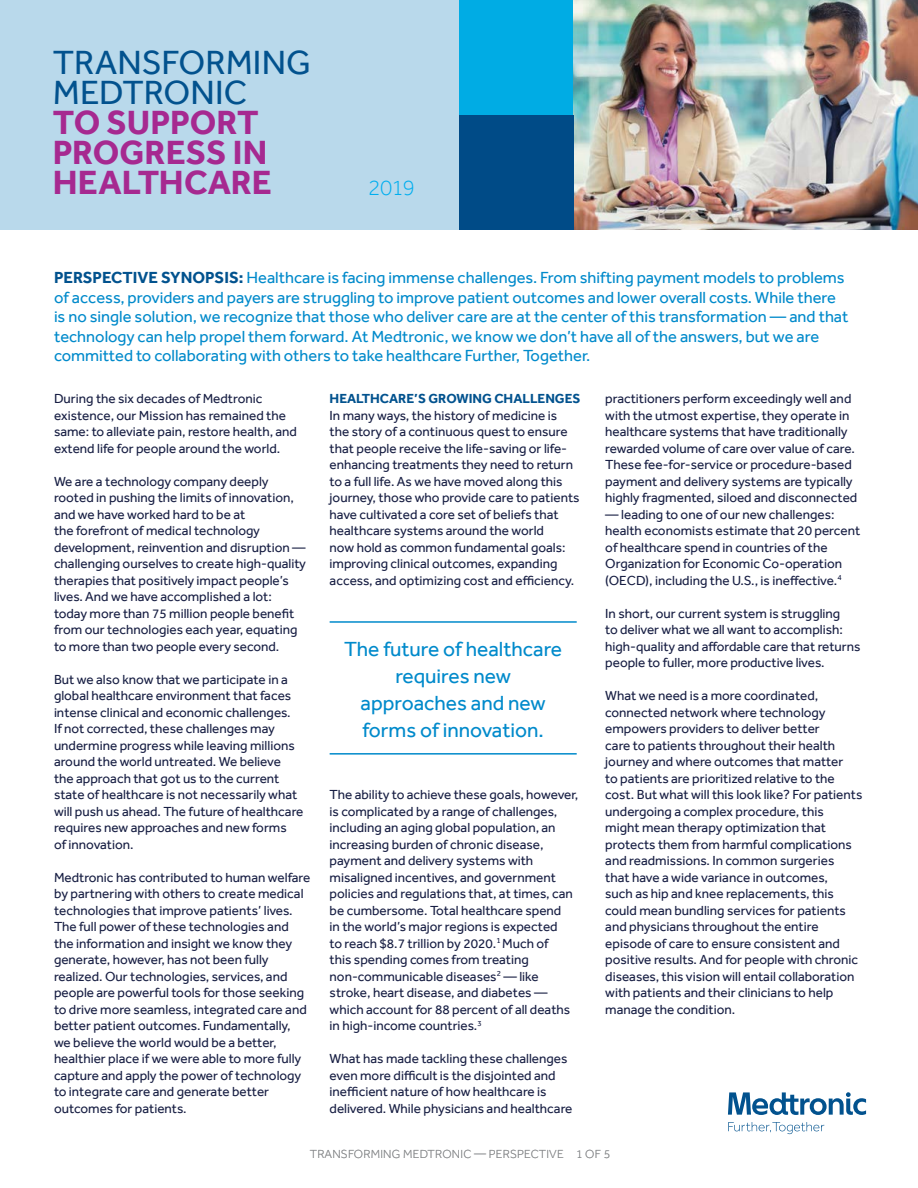
<style>
.page{position:relative;width:918px;height:1188px;background:#fff}
.page>*{position:absolute;margin:0;border:0;box-sizing:border-box;transform-origin:0 0}
.t1{font:700 34.5px/30px "Effra";color:#a62990}
.t2{font:34.5px/30px "Effra";color:#02528e}
.t3{font:300 22.5px "Effra";color:#00aeef}
.t4{font:21px/27px "Effra";color:#008acb;text-align:center}
.t5{font:16.5px/19.5px "Effra";color:#008acb}
.t6{font:13.5px/16.5px "Effra";color:#171e43}
.t7{font:700 13.5px "Effra";color:#02528e}
.t8{font:300 12px "Effra";letter-spacing:.02em;color:#8a8c8e}
.s1{font-weight:700;color:#02528e}
</style>
<div class="page">
<div style="left:459px;top:0;width:115px;height:116px;background:#00ace4"></div>
<div style="left:0;top:0;width:459px;height:230px;background:#b9d9eb"></div>
<img style="left:573px;top:0;width:345px;height:229px">
<div style="left:459px;top:115px;width:115px;height:114px;background:#004b87"></div>
<hr style="left:330px;top:621px;width:247px;height:2px;background:#008acb">
<hr style="left:330px;top:753px;width:247px;height:2px;background:#008acb">
<svg style="left:728px;top:1092px;width:138px;height:42px"></svg>
<h1 class="t2" style="left:53px;top:47px;width:260px">TRANSFORMING<br>MEDTRONIC</h1>
<h1 class="t1" style="left:53px;top:107px;width:221px">TO SUPPORT<br>PROGRESS IN<br>HEALTHCARE</h1>
<h2 class="t3" style="left:368px;top:175px;width:48px">2019</h2>
<p class="t5" style="left:54px;top:268px;width:796px"><span class="s1">PERSPECTIVE SYNOPSIS:</span> Healthcare is facing immense challenges. From shifting payment models to problems of access, providers and payers are struggling to improve patient outcomes and lower overall costs. While there is no single solution, we recognize that those who deliver care are at the center of this transformation — and that technology can help propel them forward. At Medtronic, we know we don’t have all of the answers, but we are committed to collaborating with others to take healthcare Further, Together.</p>
<p class="t6" style="left:54px;top:390px;width:245px">During the six decades of Medtronic existence, our Mission has remained the same: to alleviate pain, restore health, and extend life for people around the world.</p>
<p class="t6" style="left:54px;top:473px;width:254px">We are a technology company deeply rooted in pushing the limits of innovation, and we have worked hard to be at<br>the forefront of medical technology development, reinvention and disruption — challenging ourselves to create high-quality therapies that positively impact people’s lives. And we have accomplished a lot: today more than 75 million people benefit from our technologies each year, equating to more than two people every second.</p>
<p class="t6" style="left:54px;top:671px;width:251px">But we also know that we participate in a global healthcare environment that faces intense clinical and economic challenges.<br>If not corrected, these challenges may undermine progress while leaving millions around the world untreated. We believe the approach that got us to the current state of healthcare is not necessarily what will push us ahead. The future of healthcare requires new approaches and new forms<br>of innovation.</p>
<p class="t6" style="left:54px;top:869px;width:258px">Medtronic has contributed to human welfare by partnering with others to create medical technologies that improve patients’ lives.<br>The full power of these technologies and the information and insight we know they generate, however, has not been fully realized. Our technologies, services, and people are powerful tools for those seeking to drive more seamless, integrated care and better patient outcomes. Fundamentally, we believe the world would be a better, healthier place if we were able to more fully capture and apply the power of technology to integrate care and generate better outcomes for patients.</p>
<p class="t7" style="left:330px;top:390px;width:252px">HEALTHCARE’S GROWING CHALLENGES</p>
<p class="t6" style="left:330px;top:407px;width:251px">In many ways, the history of medicine is the story of a continuous quest to ensure that people receive the life-saving or life&shy;enhancing treatments they need to return to a full life. As we have moved along this journey, those who provide care to patients have cultivated a core set of beliefs that healthcare systems around the world<br>now hold as common fundamental goals: improving clinical outcomes, expanding access, and optimizing cost and efficiency.</p>
<h3 class="t4" style="left:344px;top:635px;width:219px">The future of healthcare requires new approaches and new forms of innovation.</h3>
<p class="t6" style="left:330px;top:786px;width:250px">The ability to achieve these goals, however, is complicated by a range of challenges, including an aging global population, an increasing burden of chronic disease, payment and delivery systems with misaligned incentives, and government policies and regulations that, at times, can be cumbersome. Total healthcare spend<br>in the world’s major regions is expected<br>to reach $8.7 trillion by 2020.<sup>1</sup> Much of<br>this spending comes from treating non-communicable diseases<sup>2</sup> — like stroke, heart disease, and diabetes — which account for 88 percent of all deaths in high-income countries.<sup>3</sup></p>
<p class="t6" style="left:330px;top:1050px;width:244px">What has made tackling these challenges even more difficult is the disjointed and inefficient nature of how healthcare is delivered. While physicians and healthcare</p>
<p class="t6" style="left:605px;top:390px;width:254px">practitioners perform exceedingly well and with the utmost expertise, they operate in healthcare systems that have traditionally rewarded volume of care over value of care.<br>These fee-for-service or procedure-based payment and delivery systems are typically highly fragmented, siloed and disconnected</p>
<p class="t6" style="left:605px;top:506px;width:256px">— leading to one of our new challenges: health economists estimate that 20 percent of healthcare spend in countries of the Organization for Economic Co-operation (OECD), including the U.S., is ineffective.<sup>4</sup></p>
<p class="t6" style="left:605px;top:605px;width:257px">In short, our current system is struggling<br>to deliver what we all want to accomplish: high-quality and affordable care that returns people to fuller, more productive lives.</p>
<p class="t6" style="left:605px;top:687px;width:259px">What we need is a more coordinated, connected network where technology empowers providers to deliver better<br>care to patients throughout their health journey and where outcomes that matter<br>to patients are prioritized relative to the cost. But what will this look like? For patients undergoing a complex procedure, this<br>might mean therapy optimization that protects them from harmful complications and readmissions. In common surgeries<br>that have a wide variance in outcomes,<br>such as hip and knee replacements, this could mean bundling services for patients and physicians throughout the entire episode of care to ensure consistent and positive results. And for people with chronic diseases, this vision will entail collaboration with patients and their clinicians to help manage the condition.</p>
<p class="t8" style="left:310px;top:1147px;width:302px">TRANSFORMING MEDTRONIC — PERSPECTIVE 1 OF 5</p>
</div>
